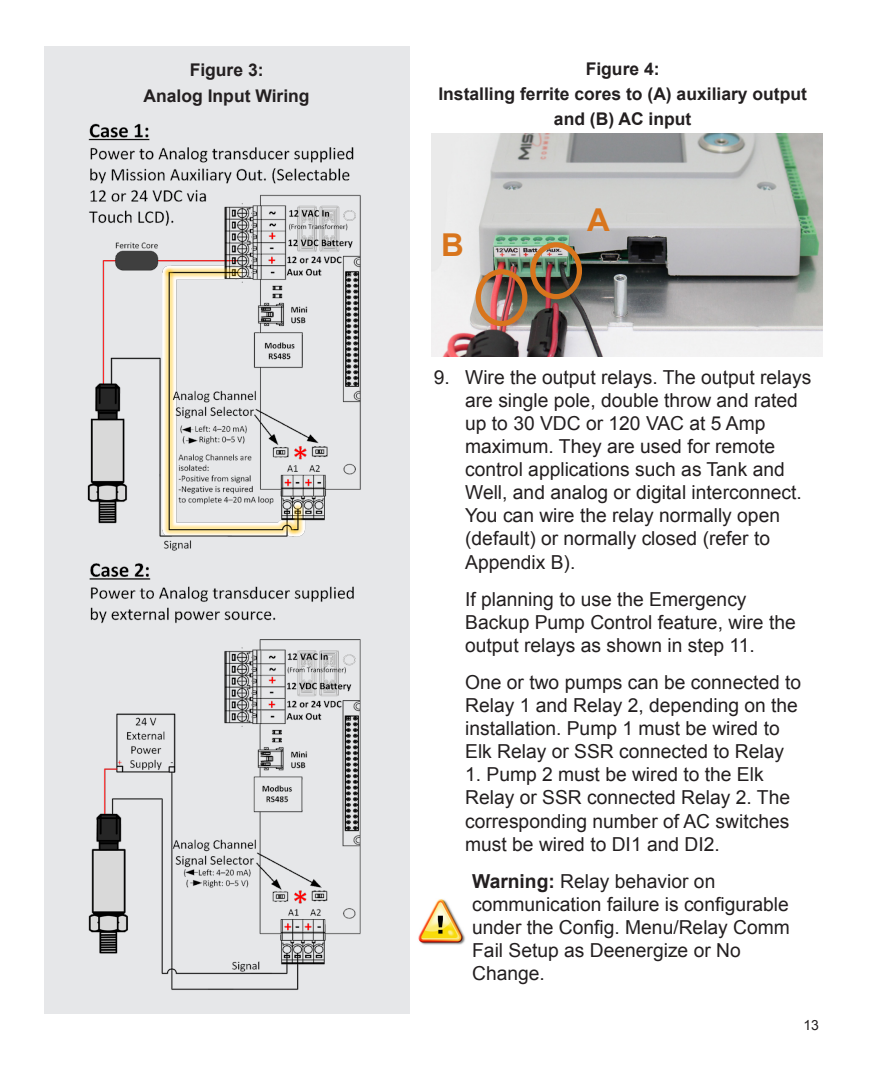
<style>
.page{position:relative;width:882px;height:1071px;background:#fff}
.page>*{position:absolute;margin:0;border:0;box-sizing:border-box;transform-origin:0 0}
.LeftPage{font:700 31.5px "Arial";color:#d8751d}
.BodyNumberList{font:19.25px/23.1px "Arial";color:#231f20}
.Body{font:19.25px/23.1px "Arial";color:#231f20}
.Fig_TableTitle{font:700 17.5px/25.2px "Arial";color:#231f20;text-align:center}
.t1{font:14px "Arial";color:#231f20}
.s1{font-weight:700}
</style>
<div class="page">
<img style="left:432px;top:133px;width:390px;height:224px">
<div style="left:44px;top:46px;width:366px;height:967px;background:#e6e7e9"></div>
<div style="left:476px;top:269px;width:51px;height:57px;border:5px solid #d8751d;border-radius:50%"></div>
<div style="left:530px;top:242px;width:52px;height:57px;border:5px solid #d8751d;border-radius:50%"></div>
<img style="left:87px;top:123px;width:274px;height:867px">
<img style="left:418px;top:899px;width:47px;height:46px">
<p class="Fig_TableTitle" style="left:190px;top:58px;width:75px">Figure 3:</p>
<p class="Fig_TableTitle" style="left:144px;top:84px;width:168px">Analog Input Wiring</p>
<p class="Fig_TableTitle" style="left:586px;top:57px;width:75px">Figure 4:</p>
<p class="Fig_TableTitle" style="left:438px;top:82px;width:370px">Installing ferrite cores to (A) auxiliary output and (B) AC input</p>
<p class="LeftPage" style="left:441px;top:224px;width:24px">B</p>
<p class="LeftPage" style="left:587px;top:199px;width:24px">A</p>
<p class="BodyNumberList" style="left:465px;top:366px;width:348px;text-indent:-32px">9. Wire the output relays. The output relays are single pole, double throw and rated up to 30 VDC or 120 VAC at 5 Amp maximum. They are used for remote control applications such as Tank and Well, and analog or digital interconnect.<br>You can wire the relay normally open (default) or normally closed (refer to Appendix B).</p>
<p class="BodyNumberList" style="left:465px;top:588px;width:332px">If planning to use the Emergency<br>Backup Pump Control feature, wire the output relays as shown in step 11.</p>
<p class="BodyNumberList" style="left:465px;top:671px;width:337px">One or two pumps can be connected to Relay 1 and Relay 2, depending on the installation. Pump 1 must be wired to Elk Relay or SSR connected to Relay</p>
<p class="BodyNumberList" style="left:465px;top:763px;width:326px">1. Pump 2 must be wired to the Elk<br>Relay or SSR connected Relay 2. The corresponding number of AC switches must be wired to DI1 and DI2.</p>
<p class="Body" style="left:472px;top:870px;width:319px"><span class="s1">Warning:</span> Relay behavior on communication failure is configurable under the Config. Menu/Relay Comm<br>Fail Setup as Deenergize or No<br>Change.</p>
<p class="t1" style="left:803px;top:1016px;width:17px">13</p>
</div>
